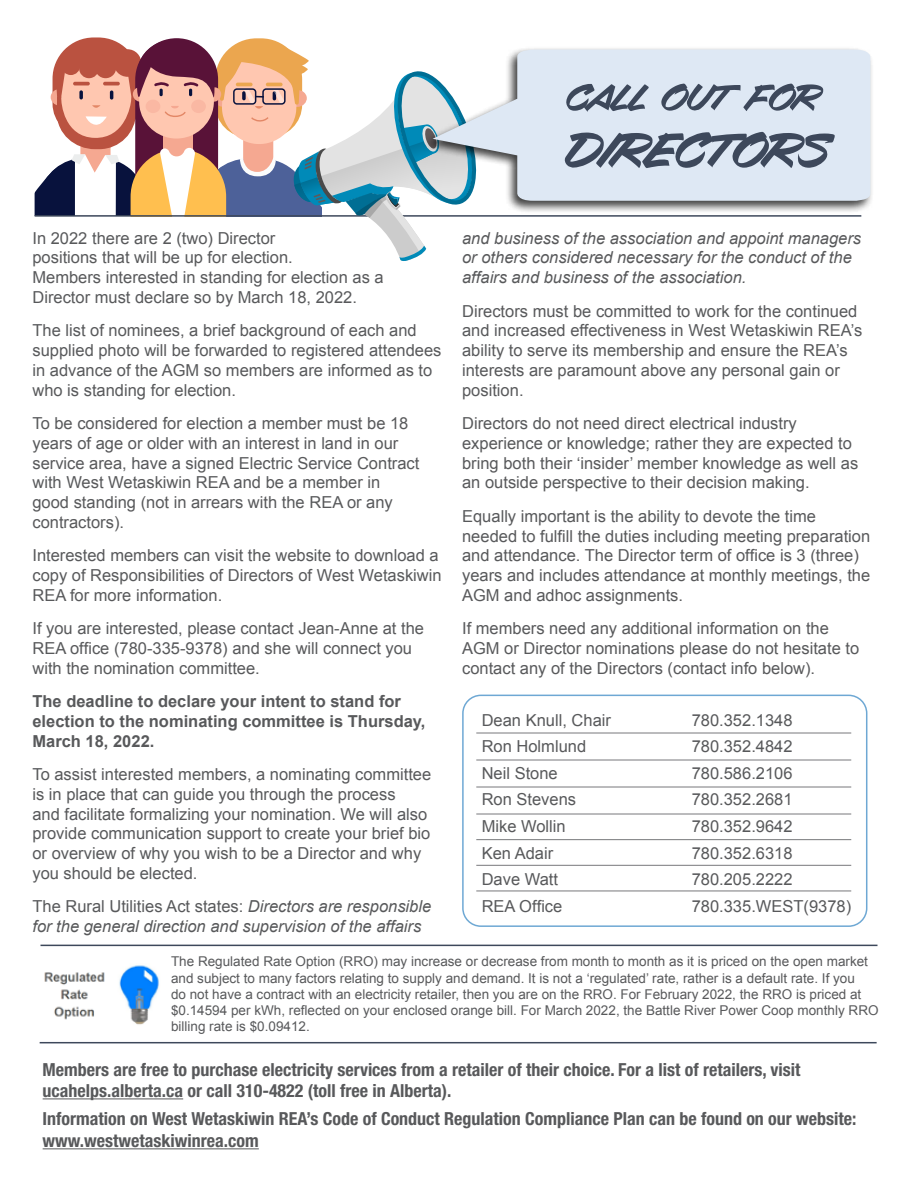
<style>
.page{position:relative;width:918px;height:1188px;background:#fff}
.page>*{position:absolute;margin:0;border:0;box-sizing:border-box;transform-origin:0 0}
.t1{font:67.5px "Avalanche";letter-spacing:-.02em;color:#3d485b}
.t2{font:51px "Avalanche";letter-spacing:-.02em;color:#3d485b}
.t3{font:700 condensed 18px/21.6px "Helvetica Neue LT Std";color:#58595b}
.t4{font:16.5px/19.8px "Arial";color:#58595b}
.t5{font:italic 16.5px/19.8px "Arial";color:#58595b}
.t6{font:700 16.5px/19.8px "Arial";color:#58595b}
.t7{font:13.5px/16.2px "Arial";color:#58595b}
.t8{font:9.9px/11.7px "Arial";letter-spacing:.005em;color:#000}
.t9{font:8.25px "Arial";letter-spacing:.01em;color:#000}
.s1{font-style:normal}
</style>
<div class="page">
<img style="left:44px;top:965px;width:115px;height:60px">
<hr style="left:40px;top:945px;width:838px;height:1px;background:#3d485b">
<hr style="left:40px;top:1042px;width:837px;height:1px;background:#3d485b">
<hr style="left:43px;top:1098px;width:140px;height:1px;background:#58595b">
<hr style="left:43px;top:1148px;width:216px;height:1px;background:#58595b">
<div style="left:462px;top:695px;width:405px;height:232px;border:2px solid #6ea8d4;border-radius:18px"></div>
<hr style="left:476px;top:733px;width:375px;height:1px;background:#77787b">
<hr style="left:476px;top:760px;width:375px;height:1px;background:#77787b">
<hr style="left:476px;top:787px;width:375px;height:1px;background:#77787b">
<hr style="left:476px;top:814px;width:375px;height:1px;background:#77787b">
<hr style="left:476px;top:839px;width:375px;height:1px;background:#77787b">
<hr style="left:476px;top:865px;width:375px;height:1px;background:#77787b">
<hr style="left:476px;top:891px;width:375px;height:1px;background:#77787b">
<hr style="left:35px;top:215px;width:826px;height:2px;background:#3d485b">
<svg style="left:35px;top:37px;width:454px;height:224px"></svg>
<div style="left:422px;top:47px;width:452px;height:167px;background:#000;opacity:.75"></div>
<svg style="left:433px;top:50px;width:437px;height:151px;background:#dbe5f0"></svg>
<h2 class="t2" style="left:568px;top:69px;width:254px">Call Out for</h2>
<h1 class="t1" style="left:568px;top:112px;width:265px">Directors</h1>
<p class="t4" style="left:32px;top:228px;width:353px">In 2022 there are 2 (two) Director<br>positions that will be up for election.<br>Members interested in standing for election as a Director must declare so by March 18, 2022.</p>
<p class="t4" style="left:32px;top:321px;width:411px">The list of nominees, a brief background of each and supplied photo will be forwarded to registered attendees in advance of the AGM so members are informed as to who is standing for election.</p>
<p class="t4" style="left:32px;top:414px;width:388px">To be considered for election a member must be 18 years of age or older with an interest in land in our service area, have a signed Electric Service Contract with West Wetaskiwin REA and be a member in good standing (not in arrears with the REA or any contractors).</p>
<p class="t4" style="left:32px;top:546px;width:411px">Interested members can visit the website to download a copy of Responsibilities of Directors of West Wetaskiwin<br>REA for more information.</p>
<p class="t4" style="left:32px;top:619px;width:393px">If you are interested, please contact Jean-Anne at the<br>REA office (780-335-9378) and she will connect you with the nomination committee.</p>
<p class="t6" style="left:32px;top:692px;width:394px">The deadline to declare your intent to stand for election to the nominating committee is Thursday,<br>March 18, 2022.</p>
<p class="t4" style="left:32px;top:765px;width:400px">To assist interested members, a nominating committee is in place that can guide you through the process<br>and facilitate formalizing your nomination. We will also provide communication support to create your brief bio or overview of why you wish to be a Director and why you should be elected.</p>
<p class="t5" style="left:32px;top:897px;width:400px"><span class="s1">The Rural Utilities Act states:</span> Directors are responsible for the general direction and supervision of the affairs</p>
<p class="t5" style="left:462px;top:228px;width:400px">and business of the association and appoint managers or others considered necessary for the conduct of the affairs and business of the association.</p>
<p class="t4" style="left:462px;top:301px;width:402px">Directors must be committed to work for the continued and increased effectiveness in West Wetaskiwin REA’s ability to serve its membership and ensure the REA’s interests are paramount above any personal gain or position.</p>
<p class="t4" style="left:462px;top:414px;width:398px">Directors do not need direct electrical industry experience or knowledge; rather they are expected to bring both their ‘insider’ member knowledge as well as an outside perspective to their decision making.</p>
<p class="t4" style="left:462px;top:506px;width:410px">Equally important is the ability to devote the time needed to fulfill the duties including meeting preparation and attendance. The Director term of office is 3 (three) years and includes attendance at monthly meetings, the AGM and adhoc assignments.</p>
<p class="t4" style="left:462px;top:619px;width:399px">If members need any additional information on the<br>AGM or Director nominations please do not hesitate to contact any of the Directors (contact info below).</p>
<p class="t4" style="left:482px;top:710px;width:131px">Dean Knull, Chair</p>
<p class="t4" style="left:692px;top:710px;width:102px">780.352.1348</p>
<p class="t4" style="left:482px;top:737px;width:106px">Ron Holmlund</p>
<p class="t4" style="left:692px;top:737px;width:102px">780.352.4842</p>
<p class="t4" style="left:482px;top:763px;width:78px">Neil Stone</p>
<p class="t4" style="left:692px;top:763px;width:102px">780.586.2106</p>
<p class="t4" style="left:482px;top:790px;width:96px">Ron Stevens</p>
<p class="t4" style="left:692px;top:790px;width:102px">780.352.2681</p>
<p class="t4" style="left:482px;top:816px;width:86px">Mike Wollin</p>
<p class="t4" style="left:692px;top:816px;width:102px">780.352.9642</p>
<p class="t4" style="left:482px;top:843px;width:73px">Ken Adair</p>
<p class="t4" style="left:692px;top:843px;width:102px">780.352.6318</p>
<p class="t4" style="left:482px;top:870px;width:78px">Dave Watt</p>
<p class="t4" style="left:692px;top:870px;width:102px">780.205.2222</p>
<p class="t4" style="left:482px;top:896px;width:82px">REA Office</p>
<p class="t4" style="left:692px;top:896px;width:161px">780.335.WEST(9378)</p>
<p class="t7" style="left:171px;top:954px;width:709px">The Regulated Rate Option (RRO) may increase or decrease from month to month as it is priced on the open market and subject to many factors relating to supply and demand. It is not a ‘regulated’ rate, rather is a default rate. If you<br>do not have a contract with an electricity retailer, then you are on the RRO. For February 2022, the RRO is priced at $0.14594 per kWh, reflected on your enclosed orange bill. For March 2022, the Battle River Power Coop monthly RRO billing rate is $0.09412.</p>
<p class="t3" style="left:43px;top:1058px;width:759px">Members are free to purchase electricity services from a retailer of their choice. For a list of retailers, visit ucahelps.alberta.ca or call 310-4822 (toll free in Alberta).</p>
<p class="t3" style="left:43px;top:1108px;width:815px">Information on West Wetaskiwin REA’s Code of Conduct Regulation Compliance Plan can be found on our website: www.westwetaskiwinrea.com</p>
<p class="t8" style="left:391px;top:982px;width:81px">August = $0.0410<br>Sept = $0.0410</p>
<p class="t9" style="left:46px;top:1133px;width:109px">www.westwetaskiwinrea.com</p>
</div>
